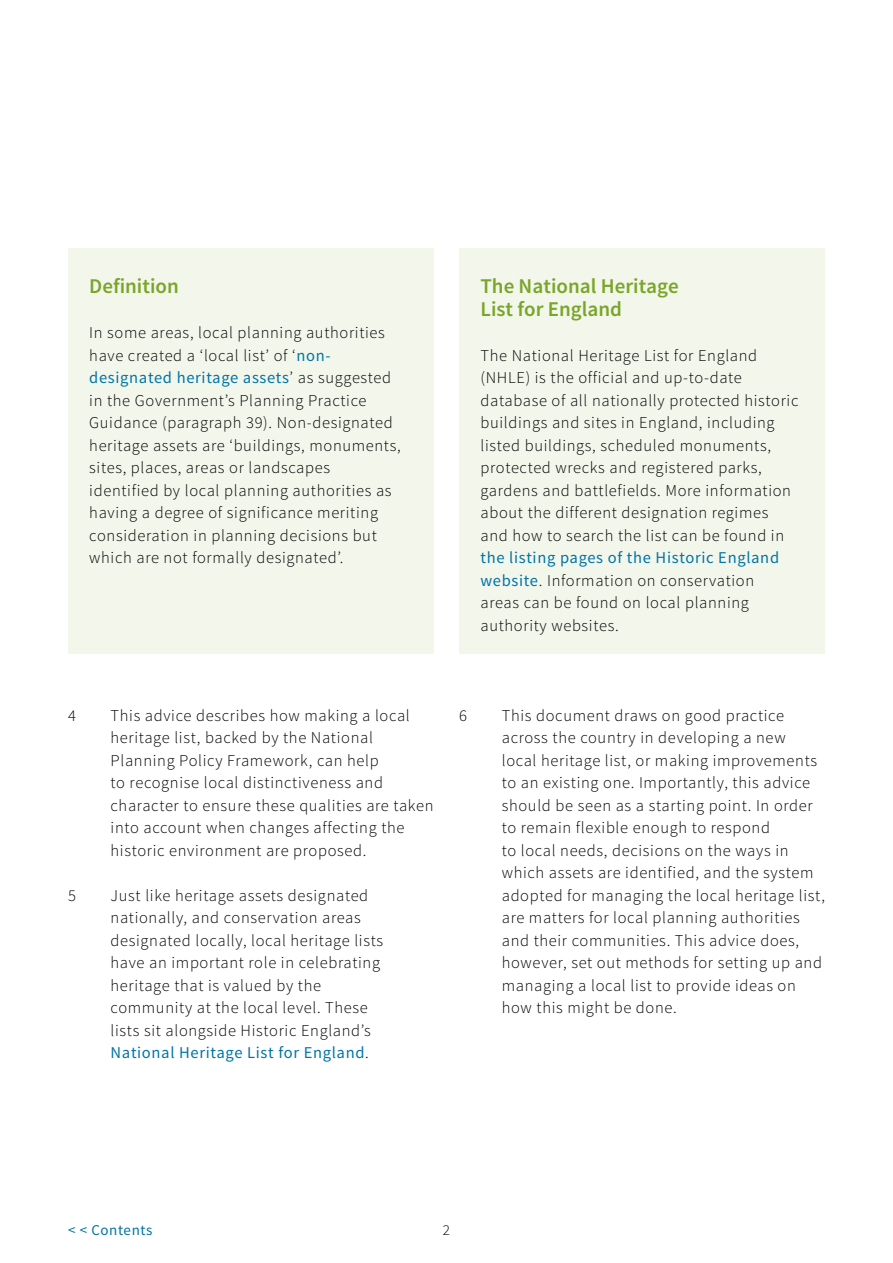
<style>
.page{position:relative;width:893px;height:1263px;background:#fff}
.page>*{position:absolute;margin:0;border:0;box-sizing:border-box;transform-origin:0 0}
.t1{font:600 21px/22.5px "Source Sans Pro";color:#79a629}
.t2{font:300 16.5px/22.5px "Source Sans Pro";letter-spacing:.04em;color:#000}
.t3{font:15px "Source Sans Pro";letter-spacing:.04em;color:#0075a7}
.t4{font:300 15px "Source Sans Pro";color:#000}
.s1{font-weight:400;color:#0075a7}
</style>
<div class="page">
<div style="left:68px;top:248px;width:366px;height:405px;background:#f3f6eb"></div>
<div style="left:459px;top:248px;width:366px;height:405px;background:#f3f6eb"></div>
<h3 class="t1" style="left:89px;top:275px;width:91px">Definition</h3>
<p class="t2" style="left:89px;top:321px;width:313px">In some areas, local planning authorities have created a ‘local list’ of ‘<span class="s1">non&shy;designated heritage assets</span>’ as suggested in the Government’s Planning Practice Guidance (paragraph 39). Non-designated heritage assets are ‘buildings, monuments, sites, places, areas or landscapes identified by local planning authorities as having a degree of significance meriting consideration in planning decisions but which are not formally designated’.</p>
<h3 class="t1" style="left:480px;top:275px;width:200px">The National Heritage<br>List for England</h3>
<p class="t2" style="left:480px;top:344px;width:319px">The National Heritage List for England (NHLE) is the official and up-to-date database of all nationally protected historic buildings and sites in England, including listed buildings, scheduled monuments, protected wrecks and registered parks, gardens and battlefields. More information about the different designation regimes and how to search the list can be found in</p>
<p class="t2" style="left:480px;top:546px;width:300px"><span class="s1">the listing pages of the Historic England website</span>. Information on conservation areas can be found on local planning authority websites.</p>
<p class="t2" style="left:68px;top:704px;width:9px">4</p>
<p class="t2" style="left:111px;top:704px;width:324px">This advice describes how making a local heritage list, backed by the National Planning Policy Framework, can help<br>to recognise local distinctiveness and character to ensure these qualities are taken into account when changes affecting the historic environment are proposed.</p>
<p class="t2" style="left:68px;top:884px;width:9px">5</p>
<p class="t2" style="left:111px;top:884px;width:274px">Just like heritage assets designated nationally, and conservation areas designated locally, local heritage lists have an important role in celebrating heritage that is valued by the community at the local level. These lists sit alongside Historic England’s <span class="s1">National Heritage List for England</span>.</p>
<p class="t2" style="left:459px;top:704px;width:9px">6</p>
<p class="t2" style="left:502px;top:704px;width:325px">This document draws on good practice across the country in developing a new<br>local heritage list, or making improvements to an existing one. Importantly, this advice should be seen as a starting point. In order to remain flexible enough to respond<br>to local needs, decisions on the ways in which assets are identified, and the system adopted for managing the local heritage list, are matters for local planning authorities and their communities. This advice does, however, set out methods for setting up and managing a local list to provide ideas on how this might be done.</p>
<p class="t3" style="left:68px;top:1220px;width:86px">&lt; &lt; Contents</p>
<p class="t4" style="left:443px;top:1220px;width:9px">2</p>
</div>
